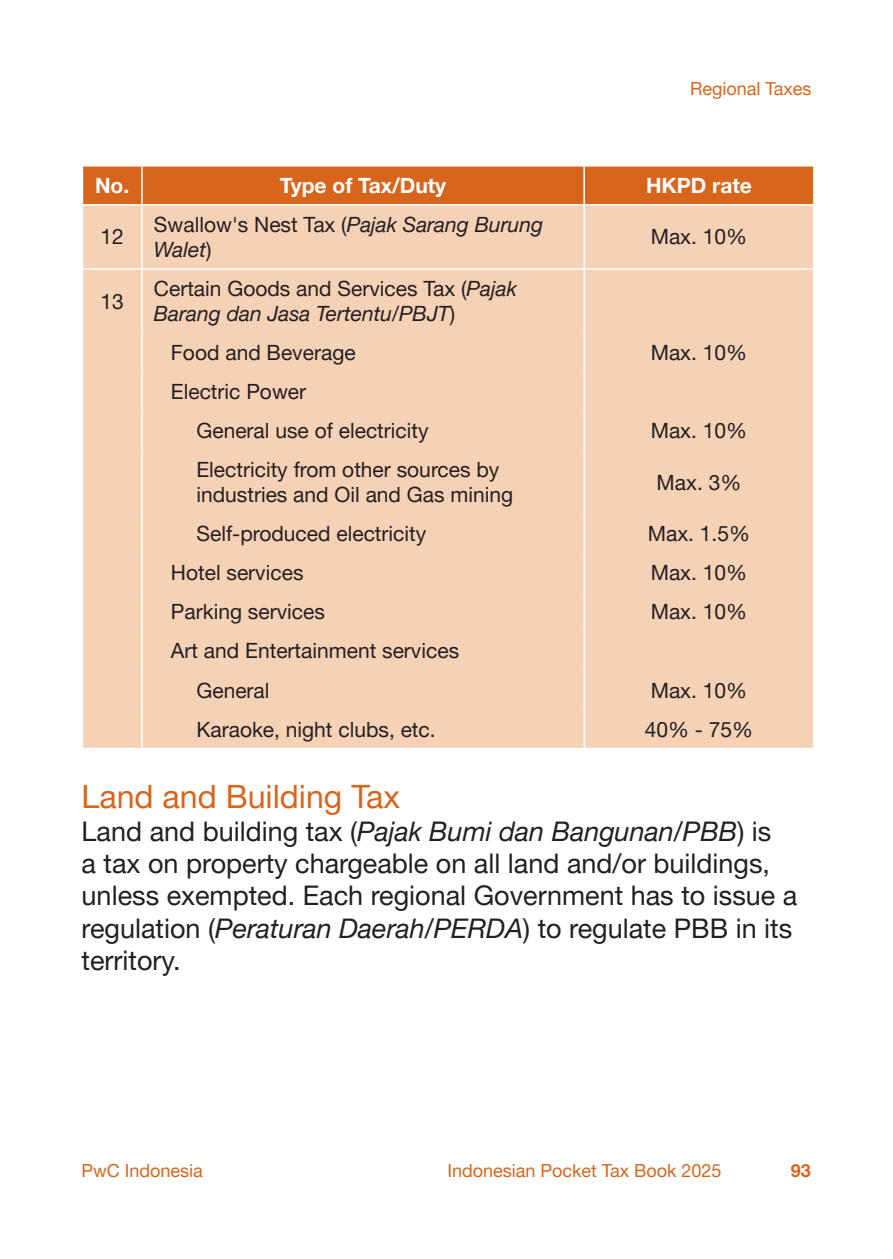
<style>
.page{position:relative;width:893px;height:1259px;background:#fff}
.page>*{position:absolute;margin:0;border:0;box-sizing:border-box;transform-origin:0 0}
.t1{font:32.1px "Helvetica Neue LT Pro";color:#d8651c}
.t2{font:27px/32.4px "Helvetica Neue LT Pro";color:#231f20}
.t3{font:21px/25.2px "Helvetica Neue LT Pro";color:#231f20}
.t4{font:italic 21px/25.2px "Helvetica Neue LT Pro";color:#231f20}
.t5{font:700 21px "Helvetica Neue LT Pro";color:#fff}
.t6{font:18px "Helvetica Neue LT Pro";color:#d8651c}
.t7{font:700 18px "Helvetica Neue LT Pro";color:#d8651c}
.s1{font-style:normal}
.s2{font-style:italic}
</style>
<div class="page">
<div style="left:83px;top:166px;width:730px;height:38px;background:#d8651c"></div>
<div style="left:83px;top:205px;width:730px;height:543px;background:#f5d1b6"></div>
<hr style="left:141px;top:166px;width:2px;height:38px;background:#fff">
<hr style="left:583px;top:166px;width:2px;height:38px;background:#fff">
<hr style="left:141px;top:205px;width:2px;height:63px;background:#fff">
<hr style="left:583px;top:205px;width:2px;height:63px;background:#fff">
<hr style="left:82px;top:268px;width:60px;height:2px;background:#fff">
<hr style="left:142px;top:268px;width:442px;height:2px;background:#fff">
<hr style="left:141px;top:270px;width:2px;height:63px;background:#fff">
<hr style="left:584px;top:268px;width:230px;height:2px;background:#fff">
<hr style="left:583px;top:270px;width:2px;height:63px;background:#fff">
<hr style="left:141px;top:333px;width:2px;height:39px;background:#fff">
<hr style="left:583px;top:333px;width:2px;height:39px;background:#fff">
<hr style="left:141px;top:372px;width:2px;height:39px;background:#fff">
<hr style="left:583px;top:372px;width:2px;height:39px;background:#fff">
<hr style="left:141px;top:411px;width:2px;height:39px;background:#fff">
<hr style="left:583px;top:411px;width:2px;height:39px;background:#fff">
<hr style="left:141px;top:450px;width:2px;height:64px;background:#fff">
<hr style="left:583px;top:450px;width:2px;height:64px;background:#fff">
<hr style="left:141px;top:514px;width:2px;height:39px;background:#fff">
<hr style="left:583px;top:514px;width:2px;height:39px;background:#fff">
<hr style="left:141px;top:553px;width:2px;height:39px;background:#fff">
<hr style="left:583px;top:553px;width:2px;height:39px;background:#fff">
<hr style="left:141px;top:592px;width:2px;height:39px;background:#fff">
<hr style="left:583px;top:592px;width:2px;height:39px;background:#fff">
<hr style="left:141px;top:631px;width:2px;height:39px;background:#fff">
<hr style="left:583px;top:631px;width:2px;height:39px;background:#fff">
<hr style="left:141px;top:670px;width:2px;height:39px;background:#fff">
<hr style="left:583px;top:670px;width:2px;height:39px;background:#fff">
<hr style="left:141px;top:709px;width:2px;height:39px;background:#fff">
<hr style="left:583px;top:709px;width:2px;height:39px;background:#fff">
<p class="t6" style="left:690px;top:77px;width:123px">Regional Taxes</p>
<p class="t5" style="left:95px;top:172px;width:36px">No.</p>
<p class="t5" style="left:280px;top:172px;width:168px">Type of Tax/Duty</p>
<p class="t5" style="left:646px;top:172px;width:107px">HKPD rate</p>
<p class="t3" style="left:100px;top:224px;width:25px">12</p>
<p class="t4" style="left:154px;top:211px;width:391px"><span class="s1">Swallow's Nest Tax (</span>Pajak Sarang Burung<br>Walet<span class="s1">)</span></p>
<p class="t3" style="left:651px;top:224px;width:98px">Max. 10%</p>
<p class="t3" style="left:100px;top:288px;width:25px">13</p>
<p class="t4" style="left:154px;top:275px;width:364px"><span class="s1">Certain Goods and Services Tax (</span>Pajak<br>Barang dan Jasa Tertentu/PBJT<span class="s1">)</span></p>
<p class="t3" style="left:171px;top:340px;width:186px">Food and Beverage</p>
<p class="t3" style="left:651px;top:340px;width:98px">Max. 10%</p>
<p class="t3" style="left:171px;top:379px;width:137px">Electric Power</p>
<p class="t3" style="left:196px;top:418px;width:234px">General use of electricity</p>
<p class="t3" style="left:651px;top:418px;width:98px">Max. 10%</p>
<p class="t3" style="left:196px;top:457px;width:318px">Electricity from other sources by industries and Oil and Gas mining</p>
<p class="t3" style="left:657px;top:469px;width:86px">Max. 3%</p>
<p class="t3" style="left:196px;top:521px;width:231px">Self-produced electricity</p>
<p class="t3" style="left:648px;top:521px;width:104px">Max. 1.5%</p>
<p class="t3" style="left:171px;top:560px;width:134px">Hotel services</p>
<p class="t3" style="left:651px;top:560px;width:98px">Max. 10%</p>
<p class="t3" style="left:171px;top:599px;width:155px">Parking services</p>
<p class="t3" style="left:651px;top:599px;width:98px">Max. 10%</p>
<p class="t3" style="left:171px;top:638px;width:290px">Art and Entertainment services</p>
<p class="t3" style="left:196px;top:677px;width:75px">General</p>
<p class="t3" style="left:651px;top:677px;width:98px">Max. 10%</p>
<p class="t3" style="left:196px;top:716px;width:241px">Karaoke, night clubs, etc.</p>
<p class="t3" style="left:645px;top:716px;width:110px">40% - 75%</p>
<p class="t1" style="left:82px;top:777px;width:320px">Land and Building Tax</p>
<p class="t2" style="left:82px;top:814px;width:717px">Land and building tax (<span class="s2">Pajak Bumi dan Bangunan/PBB</span>) is<br>a tax on property chargeable on all land and/or buildings, unless exempted. Each regional Government has to issue a regulation (<span class="s2">Peraturan Daerah/PERDA</span>) to regulate PBB in its territory.</p>
<p class="t6" style="left:82px;top:1159px;width:123px">PwC Indonesia</p>
<p class="t6" style="left:447px;top:1159px;width:276px">Indonesian Pocket Tax Book 2025</p>
<p class="t7" style="left:791px;top:1159px;width:22px">93</p>
</div>
